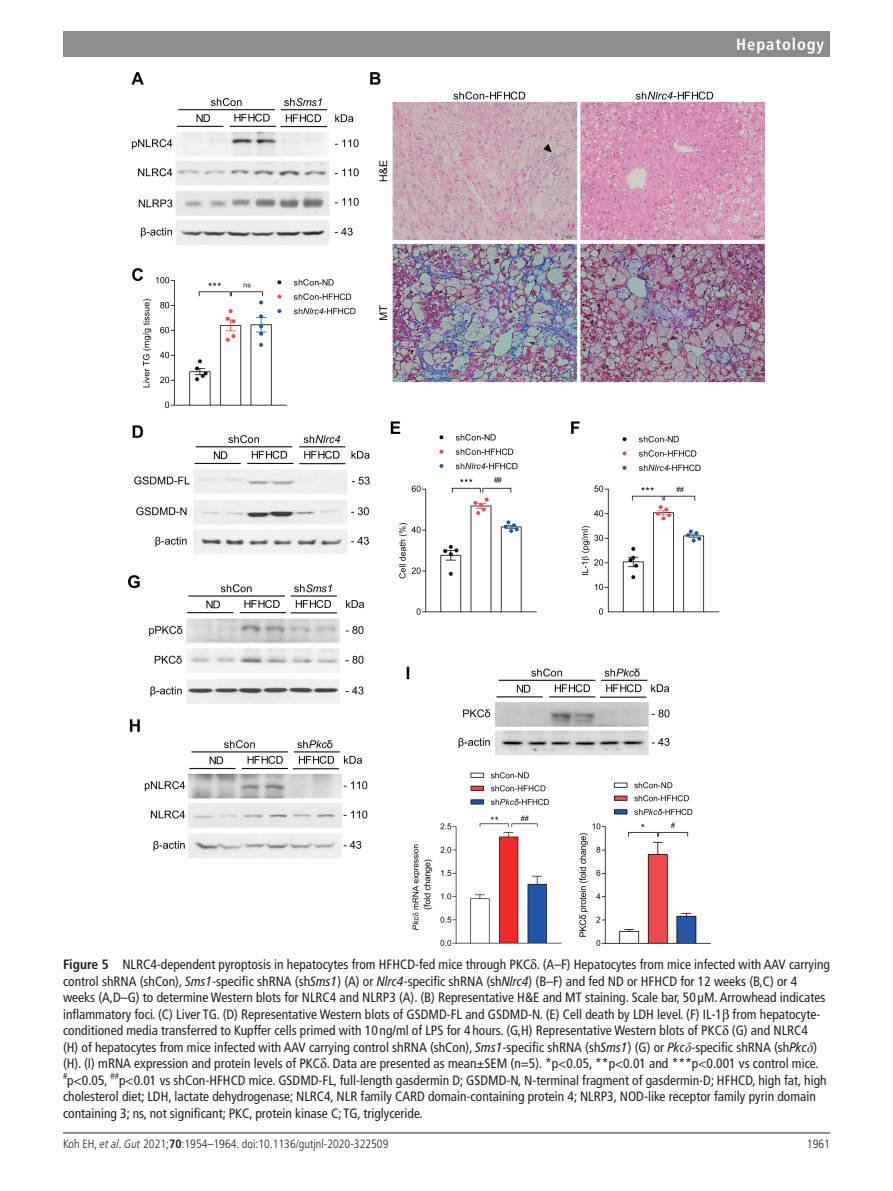
<style>
.page{position:relative;width:893px;height:1191px;background:#fff}
.page>*{position:absolute;margin:0;border:0;box-sizing:border-box;transform-origin:0 0}
.t1{font:700 condensed 16.5px "Frutiger LT Pro";letter-spacing:.055em;color:#fff}
.t2{font:condensed 13.5px/16.5px "Frutiger LT Pro";color:#231f20}
.t3{font:300 condensed 12px "Frutiger LT Pro";color:#231f20}
.s1{font-weight:700}
.s2{font-style:italic}
.s3{font-family:"Times New Roman";font-style:italic;font-stretch:normal}
</style>
<div class="page">
<hr style="left:63px;top:1132px;width:767px;height:1px;background:#231f20">
<div style="left:63px;top:31px;width:767px;height:25px;background:#8a8c8e"></div>
<img style="left:129px;top:72px;width:635px;height:873px">
<p class="t1" style="left:736px;top:34px;width:90px">Hepatology</p>
<p class="t2" style="left:63px;top:956px;width:768px"><span class="s1">Figure 5</span> NLRC4-dependent pyroptosis in hepatocytes from HFHCD-fed mice through PKC . (A–F) Hepatocytes from mice infected with AAV carrying control shRNA (shCon), <span class="s2">Sms1</span>-specific shRNA (sh<span class="s2">Sms1</span>) (A) or <span class="s2">Nlrc4-</span>specific shRNA (sh<span class="s2">Nlrc4</span>) (B–F) and fed ND or HFHCD for 12 weeks (B,C) or 4 weeks (A,D–G) to determine Western blots for NLRC4 and NLRP3 (A). (B) Representative H&amp;E and MT staining. Scale bar, 50 µM. Arrowhead indicates inflammatory foci. (C) Liver TG. (D) Representative Western blots of GSDMD-FL and GSDMD-N. (E) Cell death by LDH level. (F) IL-1 from hepatocyte&shy;conditioned media transferred to Kupffer cells primed with 10 ng/ml of LPS for 4 hours. (G,H) Representative Western blots of PKC (G) and NLRC4<br>(H) of hepatocytes from mice infected with AAV carrying control shRNA (shCon), <span class="s2">Sms1</span>-specific shRNA (sh<span class="s2">Sms1</span>) (G) or <span class="s2">Pkc</span><span class="s3">δ</span>-specific shRNA (sh<span class="s2">Pkc</span><span class="s3">δ</span>) (H). (I) mRNA expression and protein levels of PKC . Data are presented as mean±SEM (n=5). *p&lt;0.05, **p&lt;0.01 and ***p&lt;0.001 vs control mice. <sup>#</sup>p&lt;0.05, <sup>##</sup>p&lt;0.01 vs shCon-HFHCD mice. GSDMD-FL, full-length gasdermin D; GSDMD-N, N-terminal fragment of gasdermin-D; HFHCD, high fat, high cholesterol diet; LDH, lactate dehydrogenase; NLRC4, NLR family CARD domain-containing protein 4; NLRP3, NOD-like receptor family pyrin domain containing 3; ns, not significant; PKC, protein kinase C; TG, triglyceride.</p>
<p class="t3" style="left:63px;top:1136px;width:327px">Koh EH, <span class="s2">et al</span>. <span class="s2">Gut</span> 2021;<span class="s1">70</span>:1954–1964. doi:10.1136/gutjnl-2020-322509</p>
<p class="t3" style="left:807px;top:1136px;width:25px">1961</p>
</div>
